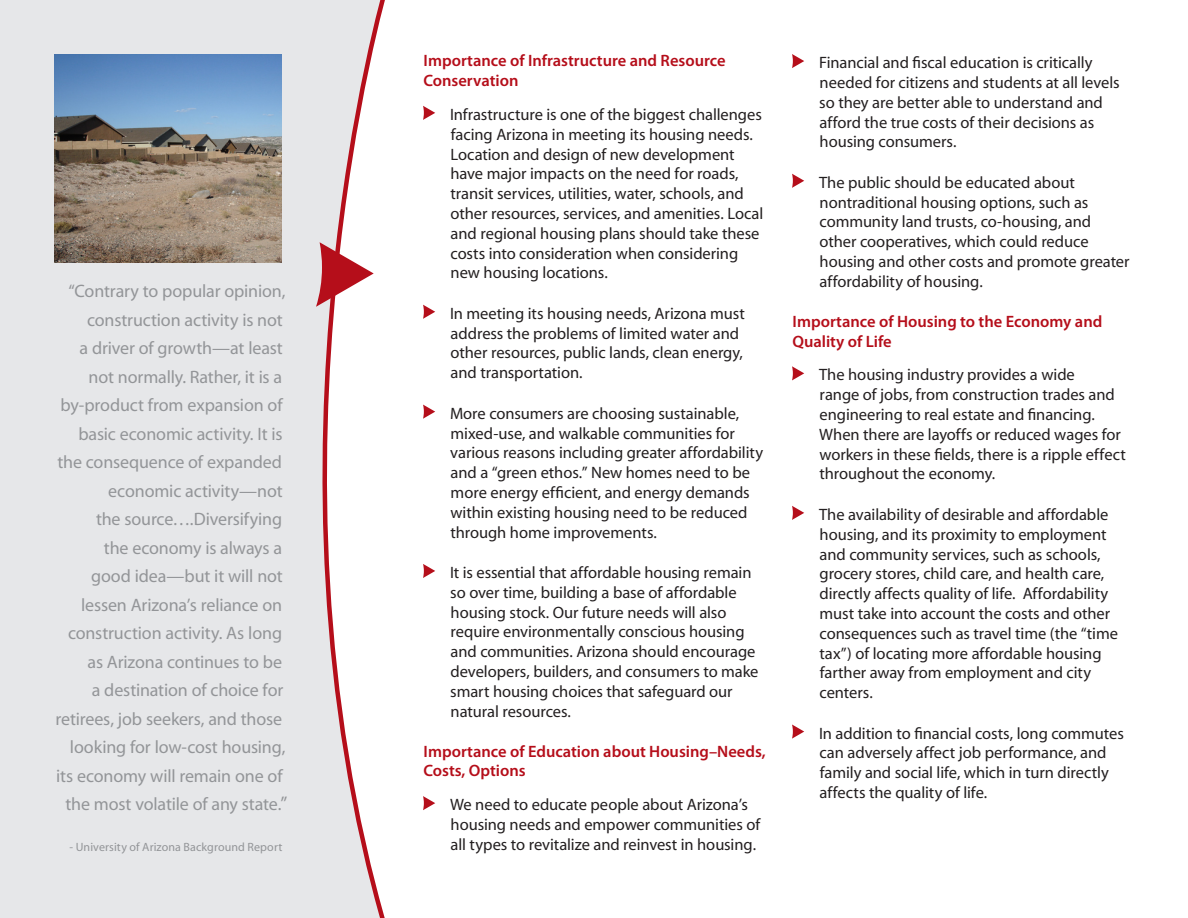
<style>
.page{position:relative;width:1188px;height:918px;background:#fff}
.page>*{position:absolute;margin:0;border:0;box-sizing:border-box;transform-origin:0 0}
.t1{font:18px/28.5px "Myriad";letter-spacing:-.01em;color:#939598;text-align:right}
.t2{font:16.5px/19.8px "Myriad";letter-spacing:-.005em;color:#231f20}
.t3{font:600 16.5px/19.8px "Myriad Pro";color:#b50e1a}
.t4{font:12px "Myriad";letter-spacing:.01em;color:#939598}
.s1{font-size:19.5px}
</style>
<div class="page">
<div style="left:0;top:0;width:248px;height:918px;background:#e6e7e9"></div>
<svg style="left:248px;top:0;width:137px;height:918px"></svg>
<svg style="left:314px;top:239px;width:60px;height:72px"></svg>
<img style="left:55px;top:54px;width:226px;height:209px">
<svg style="left:423px;top:106px;width:12px;height:14px"></svg>
<svg style="left:423px;top:305px;width:12px;height:14px"></svg>
<svg style="left:423px;top:405px;width:12px;height:14px"></svg>
<svg style="left:423px;top:564px;width:12px;height:14px"></svg>
<svg style="left:423px;top:796px;width:12px;height:14px"></svg>
<svg style="left:792px;top:54px;width:12px;height:14px"></svg>
<svg style="left:792px;top:174px;width:12px;height:14px"></svg>
<svg style="left:792px;top:366px;width:12px;height:14px"></svg>
<svg style="left:792px;top:506px;width:12px;height:14px"></svg>
<svg style="left:792px;top:724px;width:12px;height:15px"></svg>
<p class="t1" style="left:55px;top:278px;width:234px">“Contrary to popular opinion, construction activity is not<br>a driver of growth—at least not normally. Rather, it is a by-product from expansion of basic economic activity. It is the consequence of expanded economic activity—not<br>the source….Diversifying<br>the economy is always a<br>good idea—but it will not lessen Arizona’s reliance on construction activity. As long as Arizona continues to be<br>a destination of choice for retirees, job seekers, and those looking for low-cost housing, its economy will remain one of the most volatile of any state.<span class="s1">”</span></p>
<p class="t4" style="left:70px;top:841px;width:214px">- University of Arizona Background Report</p>
<p class="t3" style="left:423px;top:51px;width:304px">Importance of Infrastructure and Resource<br>Conservation</p>
<p class="t2" style="left:450px;top:105px;width:315px">Infrastructure is one of the biggest challenges facing Arizona in meeting its housing needs.<br>Location and design of new development have major impacts on the need for roads, transit services, utilities, water, schools, and other resources, services, and amenities. Local and regional housing plans should take these costs into consideration when considering new housing locations.</p>
<p class="t2" style="left:450px;top:304px;width:296px">In meeting its housing needs, Arizona must address the problems of limited water and other resources, public lands, clean energy, and transportation.</p>
<p class="t2" style="left:450px;top:404px;width:315px">More consumers are choosing sustainable, mixed-use, and walkable communities for various reasons including greater affordability and a “green ethos.” New homes need to be more energy efficient, and energy demands within existing housing need to be reduced through home improvements.</p>
<p class="t2" style="left:450px;top:563px;width:310px">It is essential that affordable housing remain so over time, building a base of affordable housing stock. Our future needs will also require environmentally conscious housing and communities. Arizona should encourage developers, builders, and consumers to make smart housing choices that safeguard our natural resources.</p>
<p class="t3" style="left:423px;top:741px;width:344px">Importance of Education about Housing–Needs,<br>Costs, Options</p>
<p class="t2" style="left:450px;top:796px;width:312px">We need to educate people about Arizona’s housing needs and empower communities of all types to revitalize and reinvest in housing.</p>
<p class="t2" style="left:819px;top:53px;width:302px">Financial and fiscal education is critically needed for citizens and students at all levels so they are better able to understand and afford the true costs of their decisions as housing consumers.</p>
<p class="t2" style="left:819px;top:173px;width:312px">The public should be educated about nontraditional housing options, such as community land trusts, co-housing, and other cooperatives, which could reduce housing and other costs and promote greater affordability of housing.</p>
<p class="t3" style="left:792px;top:311px;width:311px">Importance of Housing to the Economy and<br>Quality of Life</p>
<p class="t2" style="left:819px;top:366px;width:308px">The housing industry provides a wide<br>range of jobs, from construction trades and engineering to real estate and financing.<br>When there are layoffs or reduced wages for workers in these fields, there is a ripple effect throughout the economy.</p>
<p class="t2" style="left:819px;top:505px;width:301px">The availability of desirable and affordable housing, and its proximity to employment and community services, such as schools, grocery stores, child care, and health care, directly affects quality of life. Affordability must take into account the costs and other consequences such as travel time (the “time tax”) of locating more affordable housing farther away from employment and city centers.</p>
<p class="t2" style="left:819px;top:724px;width:306px">In addition to financial costs, long commutes can adversely affect job performance, and family and social life, which in turn directly affects the quality of life.</p>
</div>
